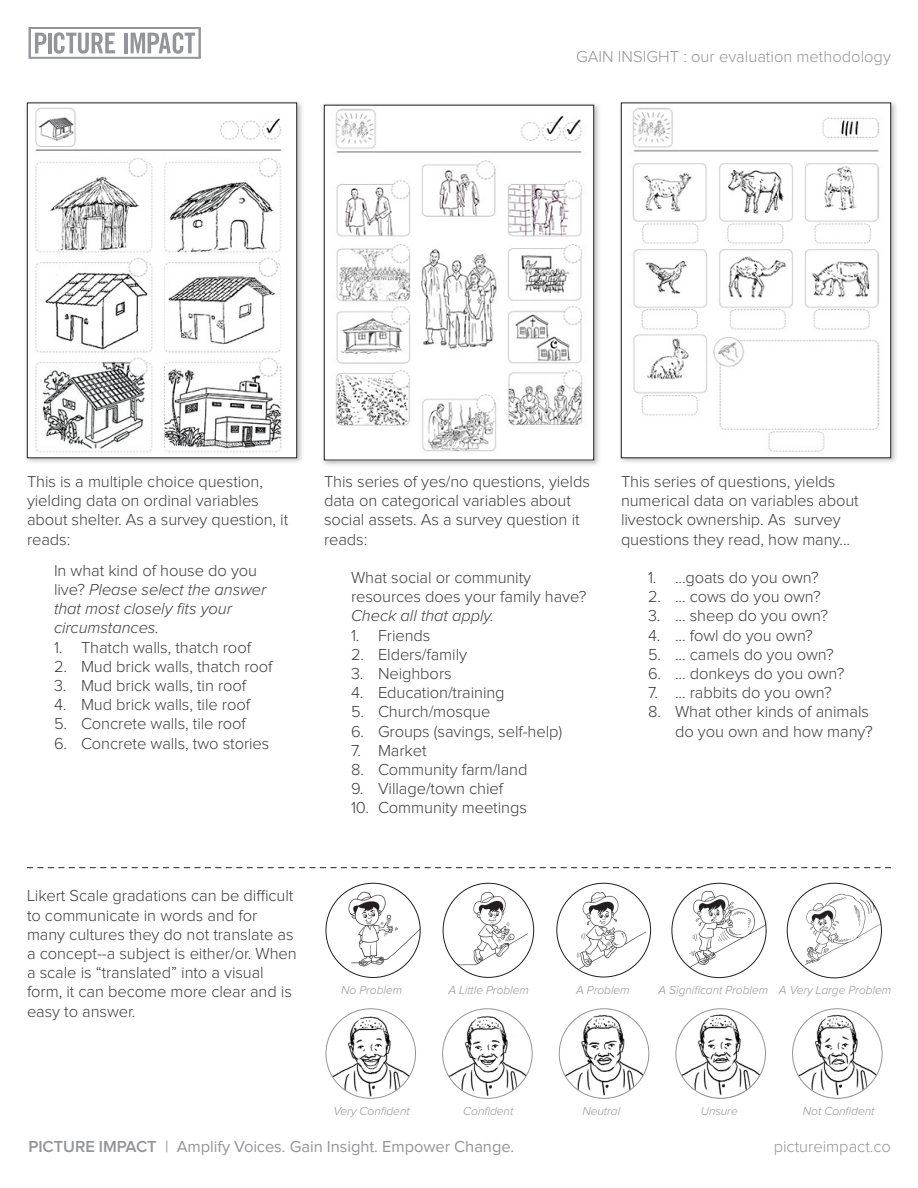
<style>
.page{position:relative;width:918px;height:1188px;background:#fff}
.page>*{position:absolute;margin:0;border:0;box-sizing:border-box;transform-origin:0 0}
.t1{font:300 16.5px/19.2px "Proxima Nova";letter-spacing:-.005em;color:#3e3e3f}
.t2{font:italic 300 16.5px/19.2px "Proxima Nova";letter-spacing:-.005em;color:#3e3e3f}
.t3{font:16.5px "Proxima Nova";letter-spacing:-.005em;color:#939598}
.t4{font:300 16.5px "Proxima Nova";color:#939598}
.t5{font:italic 300 12px "Proxima Nova";letter-spacing:-.005em;color:#939598}
.s1{font-style:normal}
.s2{font-style:italic}
.s3{font-weight:600}
</style>
<div class="page">
<svg style="left:29px;top:27px;width:172px;height:32px"></svg>
<div style="left:24px;top:100px;width:280px;height:365px;background:#231f20;opacity:.3"></div>
<div style="left:27px;top:103px;width:270px;height:355px;background:#fff"></div>
<img style="left:35px;top:107px;width:247px;height:346px">
<div style="left:27px;top:103px;width:270px;height:355px;border:1px solid #231f20"></div>
<div style="left:321px;top:102px;width:280px;height:366px;background:#231f20;opacity:.3"></div>
<img style="left:326px;top:107px;width:266px;height:351px">
<div style="left:324px;top:105px;width:270px;height:355px;border:1px solid #231f20"></div>
<div style="left:618px;top:100px;width:280px;height:365px;background:#231f20;opacity:.3"></div>
<img style="left:623px;top:105px;width:266px;height:351px">
<div style="left:621px;top:103px;width:270px;height:355px;border:1px solid #231f20"></div>
<img style="left:793px;top:1009px;width:89px;height:89px;border-radius:45px">
<img style="left:676px;top:1009px;width:89px;height:89px;border-radius:45px">
<img style="left:559px;top:1009px;width:90px;height:89px;border-radius:45px">
<img style="left:443px;top:1009px;width:89px;height:89px;border-radius:45px">
<img style="left:326px;top:1009px;width:90px;height:89px;border-radius:45px">
<img style="left:455px;top:892px;width:73px;height:76px">
<img style="left:345px;top:890px;width:75px;height:77px">
<img style="left:804px;top:892px;width:77px;height:73px">
<img style="left:689px;top:888px;width:77px;height:82px">
<img style="left:576px;top:891px;width:70px;height:78px">
<svg style="left:27px;top:867px;width:864px;height:1px"></svg>
<p class="t4" style="left:576px;top:49px;width:316px">GAIN INSIGHT : our evaluation methodology</p>
<p class="t1" style="left:27px;top:473px;width:263px">This is a multiple choice question, yielding data on ordinal variables about shelter. As a survey question, it reads:</p>
<p class="t2" style="left:54px;top:561px;width:214px"><span class="s1">In what kind of house do you live?</span> Please select the answer that most closely fits your circumstances.</p>
<p class="t1" style="left:54px;top:638px;width:199px">1. Thatch walls, thatch roof</p>
<p class="t1" style="left:54px;top:657px;width:220px">2. Mud brick walls, thatch roof</p>
<p class="t1" style="left:54px;top:677px;width:194px">3. Mud brick walls, tin roof</p>
<p class="t1" style="left:54px;top:696px;width:198px">4. Mud brick walls, tile roof</p>
<p class="t1" style="left:54px;top:715px;width:193px">5. Concrete walls, tile roof</p>
<p class="t1" style="left:54px;top:734px;width:217px">6. Concrete walls, two stories</p>
<p class="t1" style="left:324px;top:473px;width:267px">This series of yes/no questions, yields data on categorical variables about social assets. As a survey question it reads:</p>
<p class="t1" style="left:351px;top:569px;width:237px">What social or community resources does your family have?<br><span class="s2">Check all that apply.</span></p>
<p class="t1" style="left:351px;top:626px;width:81px">1. Friends</p>
<p class="t1" style="left:351px;top:645px;width:118px">2. Elders/family</p>
<p class="t1" style="left:351px;top:665px;width:102px">3. Neighbors</p>
<p class="t1" style="left:351px;top:684px;width:155px">4. Education/training</p>
<p class="t1" style="left:351px;top:703px;width:141px">5. Church/mosque</p>
<p class="t1" style="left:351px;top:722px;width:213px">6. Groups (savings, self-help)</p>
<p class="t1" style="left:351px;top:741px;width:77px">7. Market</p>
<p class="t1" style="left:351px;top:761px;width:178px">8. Community farm/land</p>
<p class="t1" style="left:351px;top:780px;width:154px">9. Village/town chief</p>
<p class="t1" style="left:351px;top:799px;width:177px">10. Community meetings</p>
<p class="t1" style="left:621px;top:473px;width:239px">This series of questions, yields numerical data on variables about livestock ownership. As survey questions they read, how many...</p>
<p class="t1" style="left:648px;top:569px;width:172px">1. ...goats do you own?</p>
<p class="t1" style="left:648px;top:588px;width:174px">2. ... cows do you own?</p>
<p class="t1" style="left:648px;top:607px;width:182px">3. ... sheep do you own?</p>
<p class="t1" style="left:648px;top:626px;width:166px">4. ... fowl do you own?</p>
<p class="t1" style="left:648px;top:645px;width:187px">5. ... camels do you own?</p>
<p class="t1" style="left:648px;top:665px;width:198px">6. ... donkeys do you own?</p>
<p class="t1" style="left:648px;top:684px;width:185px">7. ... rabbits do you own?</p>
<p class="t1" style="left:648px;top:703px;width:226px;text-align:right">8. What other kinds of animals do you own and how many?</p>
<p class="t1" style="left:27px;top:887px;width:271px">Likert Scale gradations can be difficult to communicate in words and for many cultures they do not translate as a concept--a subject is either/or. When a scale is “translated” into a visual form, it can become more clear and is easy to answer.</p>
<p class="t5" style="left:341px;top:985px;width:63px">No Problem</p>
<p class="t5" style="left:448px;top:985px;width:82px">A Little Problem</p>
<p class="t5" style="left:576px;top:985px;width:55px">A Problem</p>
<p class="t5" style="left:658px;top:985px;width:111px">A Significant Problem</p>
<p class="t5" style="left:779px;top:985px;width:114px">A Very Large Problem</p>
<p class="t5" style="left:333px;top:1105px;width:78px">Very Confident</p>
<p class="t5" style="left:463px;top:1105px;width:52px">Confident</p>
<p class="t5" style="left:582px;top:1105px;width:39px">Neutral</p>
<p class="t5" style="left:701px;top:1105px;width:39px">Unsure</p>
<p class="t5" style="left:803px;top:1105px;width:73px">Not Confident</p>
<p class="t3" style="left:28px;top:1139px;width:487px"><span class="s3">PICTURE IMPACT</span> | Amplify Voices. Gain Insight. Empower Change.</p>
<p class="t4" style="left:774px;top:1139px;width:119px">pictureimpact.co</p>
</div>
